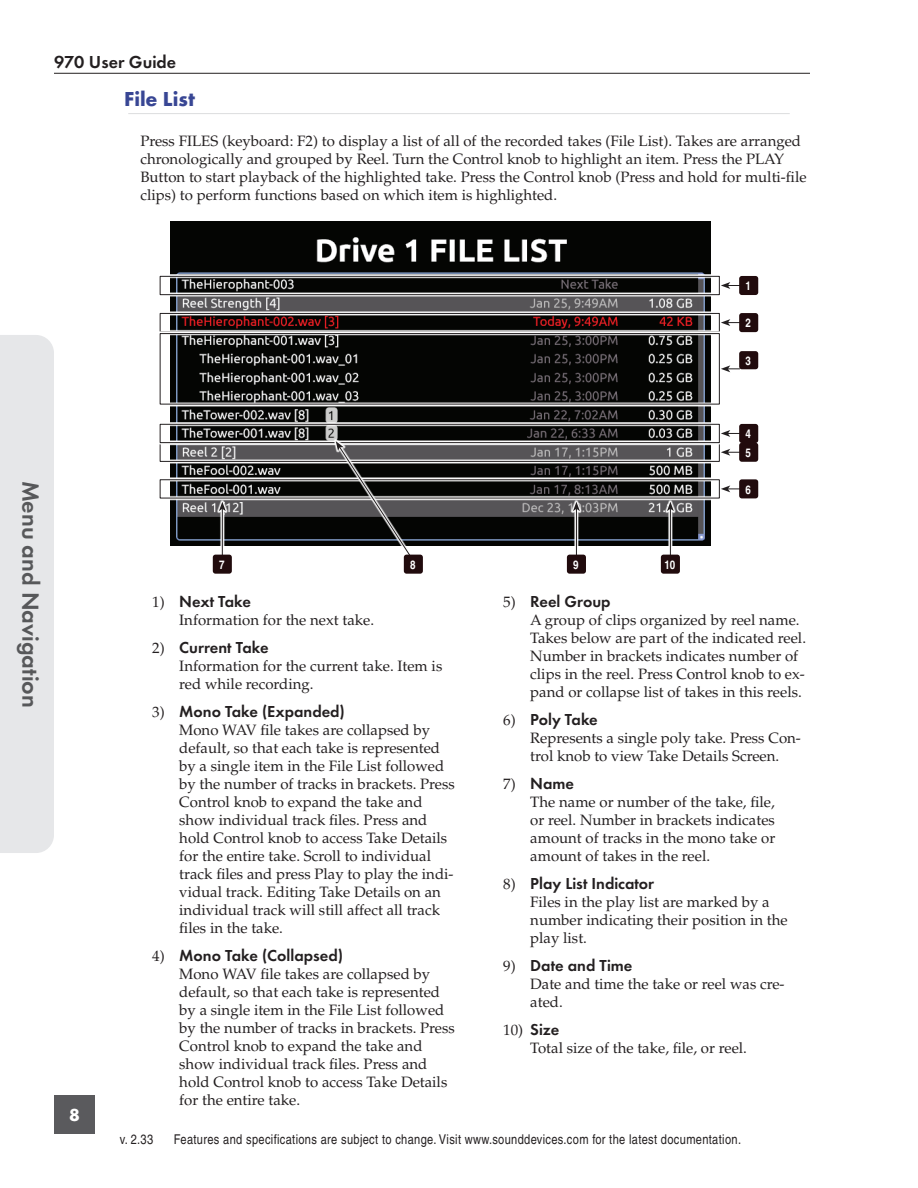
<style>
.page{position:relative;width:918px;height:1188px;background:#fff}
.page>*{position:absolute;margin:0;border:0;box-sizing:border-box;transform-origin:0 0}
.t1{font:24px "Futura T Dem";color:#57585a}
.t2{font:700 21px "Futura T";color:#384694}
.t3{font:18px "Futura T Dem";color:#231f20}
.t4{font:700 18px "Futura T";color:#fff}
.t5{font:16.5px "Futura T Dem";color:#231f20}
.t6{font:15px/18px "Palatino";color:#231f20}
.t7{font:condensed 13.5px "Helvetica";letter-spacing:.025em;color:#231f20}
.t8{font:700 condensed 12px "Helvetica";color:#fff}
.s1{font-family:"Palatino";font-size:15px}
</style>
<div class="page">
<div style="left:54px;top:1095px;width:41px;height:39px;background:#5a5a5d"></div>
<div style="left:0;top:335px;width:54px;height:518px;background:#e6e7e9"></div>
<hr style="left:54px;top:73px;width:756px;height:1px;background:#231f20">
<hr style="left:128px;top:113px;width:662px;height:1px;background:#dcdddf">
<img style="left:171px;top:222px;width:540px;height:200px">
<div style="left:213px;top:555px;width:19px;height:19px;background:#210b0d;border-radius:3px"></div>
<div style="left:567px;top:555px;width:19px;height:19px;background:#210b0d;border-radius:3px"></div>
<div style="left:661px;top:555px;width:19px;height:19px;background:#210b0d;border-radius:3px"></div>
<div style="left:158px;top:311px;width:584px;height:23px;background:#ededed"></div>
<div style="left:158px;top:422px;width:584px;height:23px;background:#d3d2d2"></div>
<div style="left:158px;top:331px;width:584px;height:76px;background:#f7f7f7"></div>
<svg style="left:159px;top:313px;width:581px;height:92px"></svg>
<div style="left:158px;top:274px;width:584px;height:23px;background:#dbdbdb"></div>
<svg style="left:159px;top:276px;width:581px;height:19px"></svg>
<div style="left:739px;top:479px;width:19px;height:19px;background:#210b0d;border-radius:3px"></div>
<div style="left:739px;top:313px;width:19px;height:19px;background:#210b0d;border-radius:3px"></div>
<div style="left:739px;top:443px;width:19px;height:19px;background:#210b0d;border-radius:3px"></div>
<div style="left:739px;top:424px;width:19px;height:19px;background:#210b0d;border-radius:3px"></div>
<div style="left:739px;top:351px;width:19px;height:18px;background:#210b0d;border-radius:3px"></div>
<div style="left:739px;top:276px;width:19px;height:19px;background:#210b0d;border-radius:3px"></div>
<svg style="left:159px;top:424px;width:581px;height:138px"></svg>
<div style="left:404px;top:555px;width:19px;height:19px;background:#210b0d;border-radius:3px"></div>
<p class="t3" style="left:54px;top:51px;width:124px">970 User Guide</p>
<h2 class="t2" style="left:124px;top:87px;width:72px">File List</h2>
<p class="t6" style="left:140px;top:132px;width:668px">Press FILES (keyboard: F2) to display a list of all of the recorded takes (File List). Takes are arranged chronologically and grouped by Reel. Turn the Control knob to highlight an item. Press the PLAY Button to start playback of the highlighted take. Press the Control knob (Press and hold for multi-file clips) to perform functions based on which item is highlighted.</p>
<h1 class="t1" style="left:45px;top:481px;width:228px;rotate:90deg">Menu and Navigation</h1>
<p class="t4" style="left:69px;top:1105px;width:12px">8</p>
<p class="t8" style="left:745px;top:279px;width:7px">1</p>
<p class="t8" style="left:745px;top:316px;width:7px">2</p>
<p class="t8" style="left:745px;top:353px;width:7px">3</p>
<p class="t8" style="left:745px;top:427px;width:7px">4</p>
<p class="t8" style="left:745px;top:445px;width:7px">5</p>
<p class="t8" style="left:219px;top:557px;width:7px">7</p>
<p class="t8" style="left:573px;top:557px;width:7px">9</p>
<p class="t8" style="left:664px;top:557px;width:12px">10</p>
<p class="t8" style="left:410px;top:557px;width:7px">8</p>
<p class="t8" style="left:745px;top:482px;width:7px">6</p>
<p class="t5" style="left:152px;top:591px;width:100px"><span class="s1">1)</span> Next Take</p>
<p class="t6" style="left:179px;top:611px;width:196px">Information for the next take.</p>
<p class="t5" style="left:152px;top:638px;width:118px"><span class="s1">2)</span> Current Take</p>
<p class="t6" style="left:179px;top:657px;width:265px">Information for the current take. Item is red while recording.</p>
<p class="t5" style="left:152px;top:702px;width:194px"><span class="s1">3)</span> Mono Take (Expanded)</p>
<p class="t6" style="left:179px;top:721px;width:277px">Mono WAV file takes are collapsed by default, so that each take is represented by a single item in the File List followed by the number of tracks in brackets. Press Control knob to expand the take and show individual track files. Press and hold Control knob to access Take Details for the entire take. Scroll to individual track files and press Play to play the indi&shy;vidual track. Editing Take Details on an individual track will still affect all track files in the take.</p>
<p class="t5" style="left:152px;top:946px;width:192px"><span class="s1">4)</span> Mono Take (Collapsed)</p>
<p class="t6" style="left:179px;top:965px;width:277px">Mono WAV file takes are collapsed by default, so that each take is represented by a single item in the File List followed by the number of tracks in brackets. Press Control knob to expand the take and show individual track files. Press and hold Control knob to access Take Details for the entire take.</p>
<p class="t5" style="left:503px;top:591px;width:109px"><span class="s1">5)</span> Reel Group</p>
<p class="t6" style="left:530px;top:611px;width:277px">A group of clips organized by reel name.<br>Takes below are part of the indicated reel.<br>Number in brackets indicates number of clips in the reel. Press Control knob to ex&shy;pand or collapse list of takes in this reels.</p>
<p class="t5" style="left:503px;top:710px;width:96px"><span class="s1">6)</span> Poly Take</p>
<p class="t6" style="left:530px;top:729px;width:272px">Represents a single poly take. Press Con&shy;trol knob to view Take Details Screen.</p>
<p class="t5" style="left:503px;top:774px;width:72px"><span class="s1">7)</span> Name</p>
<p class="t6" style="left:530px;top:793px;width:246px;text-align:justify">The name or number of the take, file, or reel. Number in brackets indicates amount of tracks in the mono take or amount of takes in the reel.</p>
<p class="t5" style="left:503px;top:874px;width:152px"><span class="s1">8)</span> Play List Indicator</p>
<p class="t6" style="left:530px;top:893px;width:259px">Files in the play list are marked by a number indicating their position in the play list.</p>
<p class="t5" style="left:503px;top:956px;width:131px"><span class="s1">9)</span> Date and Time</p>
<p class="t6" style="left:530px;top:975px;width:256px">Date and time the take or reel was cre&shy;ated.</p>
<p class="t5" style="left:503px;top:1020px;width:58px"><span class="s1">10)</span> Size</p>
<p class="t6" style="left:530px;top:1040px;width:218px">Total size of the take, file, or reel.</p>
<p class="t7" style="left:120px;top:1132px;width:35px">v. 2.33</p>
<p class="t7" style="left:174px;top:1132px;width:569px">Features and specifications are subject to change. Visit www.sounddevices.com for the latest documentation.</p>
</div>
